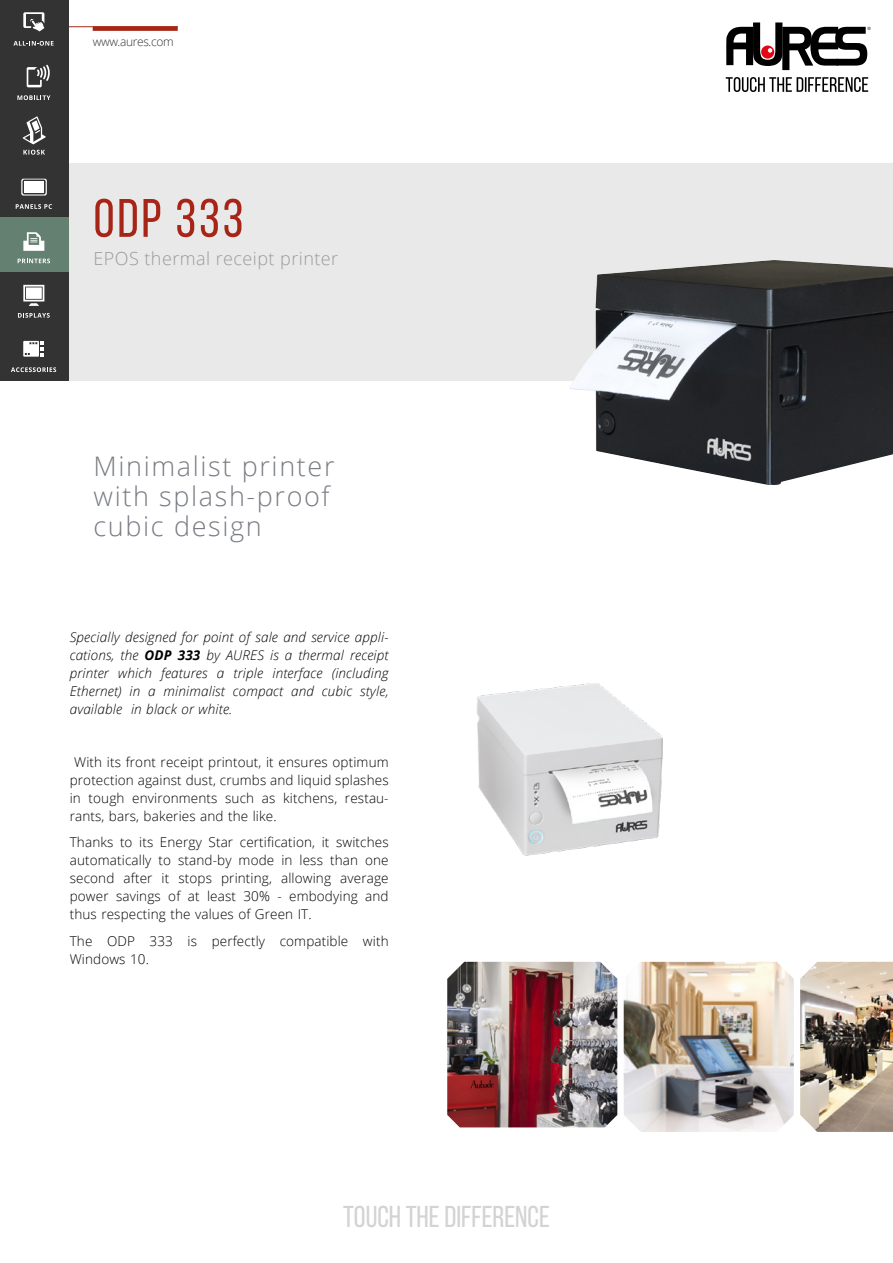
<style>
.page{position:relative;width:893px;height:1263px;background:#fff}
.page>*{position:absolute;margin:0;border:0;box-sizing:border-box;transform-origin:0 0}
.t1{font:54px "Bebas Neue";letter-spacing:.05em;color:#a62517}
.t2{font:30.15px "Bebas Neue";color:#d3d3d6}
.Titre_1-1{font:300 27px/30px "Open Sans";letter-spacing:.06em;color:#797c83}
.TITRE8_chap{font:300 18px "Open Sans";letter-spacing:.025em;color:#9c9b9b}
.page01_corps{font:300 13.5px/18px "Open Sans";letter-spacing:.01em;color:#000;text-align:justify}
.page01_corps-2{font:italic 300 13.5px/18px "Open Sans";letter-spacing:.01em;color:#000;text-align:justify}
.corps2-p2{font:300 12px "Open Sans";letter-spacing:-.03em;color:#333}
.s1{font-weight:700}
</style>
<div class="page">
<div style="left:38px;top:163px;width:855px;height:218px;background:#e9e9e9"></div>
<svg style="left:726px;top:22px;width:145px;height:48px"></svg>
<svg style="left:726px;top:77px;width:142px;height:15px"></svg>
<div style="left:93px;top:26px;width:85px;height:5px;background:#a62617"></div>
<hr style="left:0;top:26px;width:178px;height:1px;background:#a62617">
<div style="left:0;top:0;width:69px;height:54px;background:#333"></div>
<div style="left:0;top:109px;width:69px;height:54px;background:#333"></div>
<div style="left:0;top:163px;width:69px;height:55px;background:#333"></div>
<div style="left:0;top:218px;width:69px;height:54px;background:#648071"></div>
<div style="left:0;top:272px;width:69px;height:54px;background:#333"></div>
<div style="left:0;top:326px;width:69px;height:55px;background:#333"></div>
<div style="left:0;top:54px;width:69px;height:55px;background:#333"></div>
<svg style="left:23px;top:12px;width:21px;height:19px"></svg>
<svg style="left:13px;top:41px;width:41px;height:5px"></svg>
<svg style="left:17px;top:95px;width:34px;height:5px"></svg>
<svg style="left:16px;top:204px;width:36px;height:5px"></svg>
<svg style="left:18px;top:313px;width:32px;height:5px"></svg>
<svg style="left:11px;top:367px;width:45px;height:5px"></svg>
<svg style="left:18px;top:259px;width:32px;height:4px"></svg>
<svg style="left:23px;top:232px;width:21px;height:19px"></svg>
<svg style="left:23px;top:285px;width:21px;height:21px"></svg>
<svg style="left:21px;top:179px;width:26px;height:17px"></svg>
<div style="left:24px;top:181px;width:20px;height:12px;background:#fff"></div>
<svg style="left:27px;top:65px;width:23px;height:22px"></svg>
<svg style="left:23px;top:341px;width:21px;height:16px"></svg>
<svg style="left:23px;top:150px;width:22px;height:5px"></svg>
<svg style="left:23px;top:116px;width:23px;height:28px"></svg>
<img style="left:570px;top:260px;width:323px;height:225px">
<img style="left:476px;top:683px;width:187px;height:173px">
<img style="left:624px;top:962px;width:170px;height:170px">
<img style="left:447px;top:962px;width:170px;height:165px">
<img style="left:800px;top:962px;width:93px;height:170px">
<p class="corps2-p2" style="left:93px;top:34px;width:83px">www.aures.com</p>
<p class="t1" style="left:94px;top:189px;width:151px">ODP 333</p>
<p class="TITRE8_chap" style="left:94px;top:246px;width:246px">EPOS thermal receipt printer</p>
<p class="Titre_1-1" style="left:94px;top:450px;width:242px">Minimalist printer with splash-proof cubic design</p>
<p class="page01_corps-2" style="left:70px;top:627px;width:320px">Specially designed for point of sale and service appli&shy;cations, the <span class="s1">ODP 333</span> by AURES is a thermal receipt printer which features a triple interface (including Ethernet) in a minimalist compact and cubic style, available in black or white.</p>
<p class="page01_corps" style="left:70px;top:752px;width:320px;text-indent:5px">With its front receipt printout, it ensures optimum protection against dust, crumbs and liquid splashes in tough environments such as kitchens, restau&shy;rants, bars, bakeries and the like.</p>
<p class="page01_corps" style="left:70px;top:833px;width:320px">Thanks to its Energy Star certification, it switches automatically to stand-by mode in less than one second after it stops printing, allowing average power savings of at least 30% - embodying and thus respecting the values of Green IT.</p>
<p class="page01_corps" style="left:70px;top:932px;width:320px">The ODP 333 is perfectly compatible with<br>Windows 10.</p>
<p class="t2" style="left:343px;top:1200px;width:208px">TOUCH THE DIFFERENCE</p>
</div>
